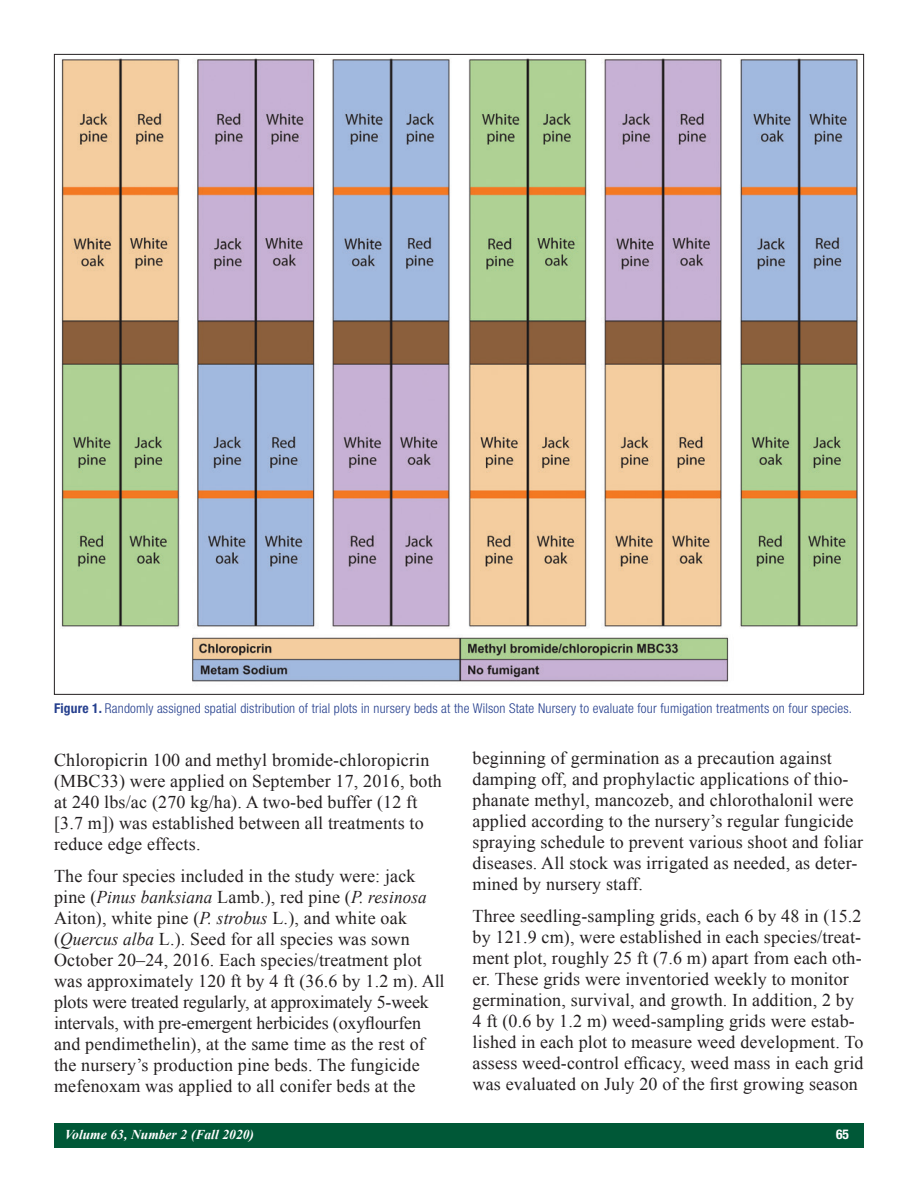
<style>
.page{position:relative;width:918px;height:1188px;background:#fff}
.page>*{position:absolute;margin:0;border:0;box-sizing:border-box;transform-origin:0 0}
.t1{font:18px/21px "Times New Roman";letter-spacing:.01em;color:#231f20}
.Captions{font:300 condensed 13.5px "Helvetica Neue LT Std";letter-spacing:.015em;color:#253f8e}
.t2{font:italic 700 13.5px "Times New Roman";color:#fff}
.t3{font:700 condensed 13.5px "Helvetica Neue LT Std";color:#fff}
.s1{font-weight:700}
.s2{font-style:italic}
</style>
<div class="page">
<div style="left:54px;top:1123px;width:810px;height:25px;background:#005837"></div>
<img style="left:61px;top:58px;width:797px;height:624px">
<p class="Captions" style="left:54px;top:701px;width:800px"><span class="s1">Figure 1.</span> Randomly assigned spatial distribution of trial plots in nursery beds at the Wilson State Nursery to evaluate four fumigation treatments on four species.</p>
<p class="t1" style="left:54px;top:750px;width:389px">Chloropicrin 100 and methyl bromide-chloropicrin (MBC33) were applied on September 17, 2016, both at 240 lbs/ac (270 kg/ha). A two-bed buffer (12 ft [3.7 m]) was established between all treatments to reduce edge effects.</p>
<p class="t1" style="left:54px;top:865px;width:392px">The four species included in the study were: jack pine (<span class="s2">Pinus banksiana</span> Lamb.), red pine (<span class="s2">P. resinosa </span>Aiton), white pine (<span class="s2">P. strobus</span> L.), and white oak (<span class="s2">Quercus alba</span> L.). Seed for all species was sown October 20–24, 2016. Each species/treatment plot was approximately 120 ft by 4 ft (36.6 by 1.2 m). All plots were treated regularly, at approximately 5-week intervals, with pre-emergent herbicides (oxyflourfen and pendimethelin), at the same time as the rest of the nursery’s production pine beds. The fungicide mefenoxam was applied to all conifer beds at the</p>
<p class="t1" style="left:472px;top:747px;width:392px">beginning of germination as a precaution against damping off, and prophylactic applications of thio&shy;phanate methyl, mancozeb, and chlorothalonil were applied according to the nursery’s regular fungicide spraying schedule to prevent various shoot and foliar diseases. All stock was irrigated as needed, as deter&shy;mined by nursery staff.</p>
<p class="t1" style="left:472px;top:905px;width:393px">Three seedling-sampling grids, each 6 by 48 in (15.2 by 121.9 cm), were established in each species/treat&shy;ment plot, roughly 25 ft (7.6 m) apart from each oth&shy;er. These grids were inventoried weekly to monitor germination, survival, and growth. In addition, 2 by 4 ft (0.6 by 1.2 m) weed-sampling grids were estab&shy;lished in each plot to measure weed development. To assess weed-control efficacy, weed mass in each grid was evaluated on July 20 of the first growing season</p>
<p class="t2" style="left:65px;top:1125px;width:191px">Volume 63, Number 2 (Fall 2020)</p>
<p class="t3" style="left:836px;top:1126px;width:14px">65</p>
</div>
